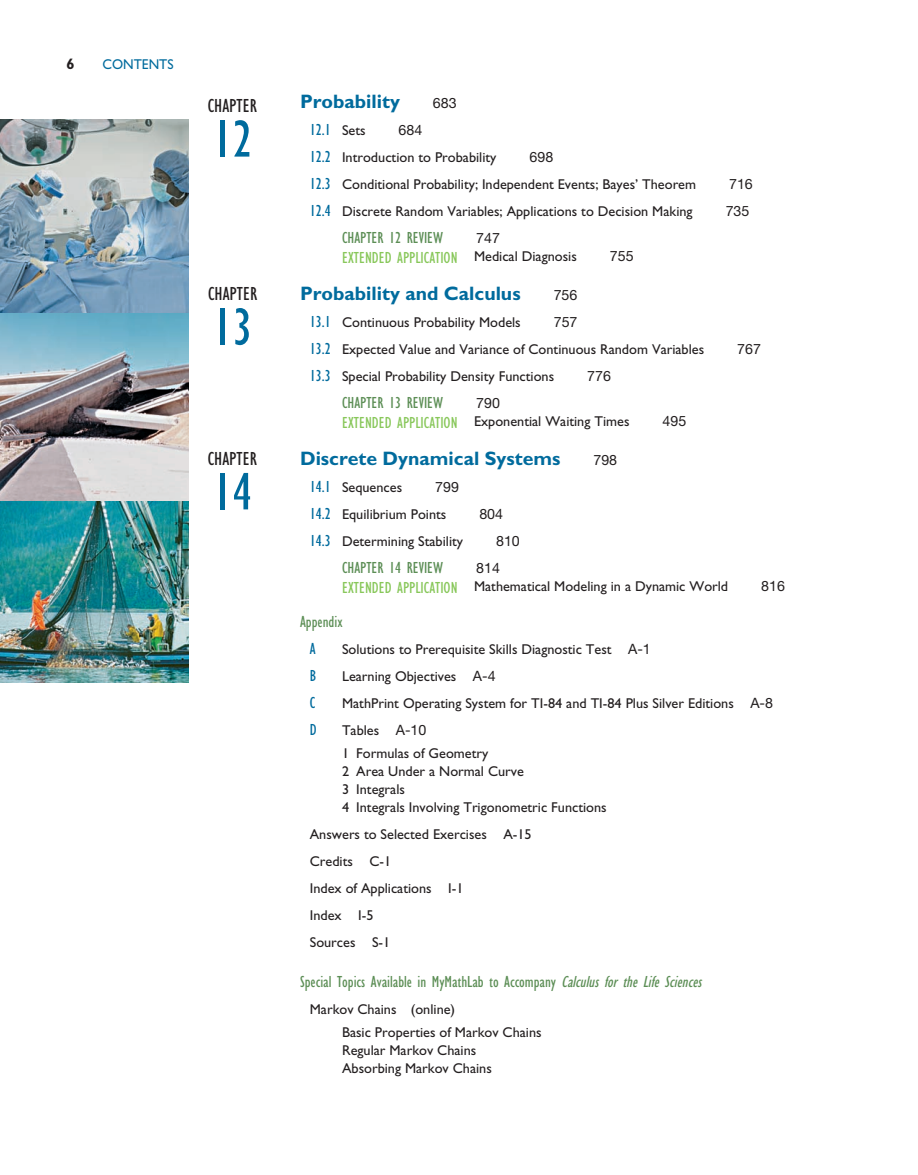
<style>
.page{position:relative;width:918px;height:1175px;background:#fff}
.page>*{position:absolute;margin:0;border:0;box-sizing:border-box;transform-origin:0 0}
.t1{font:condensed 54px "Gill Sans Std";color:#006b9d}
.t2{font:700 19.5px "Gill Sans Std";color:#006b9d}
.t3{font:condensed 19.5px "Gill Sans Std";color:#231f20}
.t4{font:condensed 16.5px/27px "Gill Sans Std";color:#5c8e55;text-align:center}
.t5{font:condensed 16.5px "Gill Sans Std";color:#88c75a}
.t6{font:condensed 16.5px "Gill Sans Std";color:#006b9d}
.t7{font:700 condensed 15px "Gill Sans Std";color:#231f20}
.t8{font:14.25px/27px "Gill Sans Std";color:#231f20}
.t9{font:14.25px "Helvetica Neue LT Std";color:#231f20}
.t10{font:14.25px "Gill Sans Std";color:#006b9d;scale:.95 1}
.s1{font-stretch:normal;font-size:14.25px;color:#231f20}
.s2{font-family:"Helvetica Neue LT Std"}
.s3{font-stretch:condensed;font-size:16.5px;color:#006b9d}
.s4{font-stretch:condensed;font-size:16.5px;color:#88c75a}
.s5{color:#006b9d}
.s6{font-style:italic}
</style>
<div class="page">
<img style="left:0;top:120px;width:189px;height:562px">
<p class="t7" style="left:66px;top:55px;width:9px">6</p>
<p class="t10" style="left:102px;top:56px;width:75px">Contents</p>
<p class="t3" style="left:208px;top:95px;width:48px">CHAPTER</p>
<p class="t1" style="left:213px;top:110px;width:41px">12</p>
<p class="t3" style="left:208px;top:283px;width:48px">CHAPTER</p>
<p class="t1" style="left:213px;top:297px;width:41px">13</p>
<p class="t3" style="left:208px;top:448px;width:48px">CHAPTER</p>
<p class="t1" style="left:213px;top:462px;width:41px">14</p>
<p class="t2" style="left:300px;top:90px;width:101px">Probability</p>
<p class="t9" style="left:433px;top:94px;width:25px">683</p>
<p class="t6" style="left:310px;top:120px;width:57px">12.1 <span class="s1">Sets</span></p>
<p class="t8" style="left:310px;top:117px;width:188px;text-indent:89px"><span class="s2">684<br></span><span class="s3">12.2</span> I ntroduction to Probability</p>
<p class="t8" style="left:310px;top:144px;width:388px;text-indent:220px"><span class="s2">698<br></span><span class="s3">12.3</span> Conditional Probability; Independent Events; Bayes’ Theorem</p>
<p class="t9" style="left:729px;top:175px;width:25px">716</p>
<p class="t8" style="left:310px;top:198px;width:384px"><span class="s3">12.4</span> Discrete Random Variables; Applications to Decision Making</p>
<p class="t9" style="left:726px;top:202px;width:25px">735</p>
<p class="t4" style="left:342px;top:224px;width:103px">CHAPTER 12 REVIEW</p>
<p class="t9" style="left:476px;top:229px;width:25px">747</p>
<p class="t5" style="left:342px;top:248px;width:236px">EXTENDED APPLICATION <span class="s1">Medical Diagnosis</span></p>
<p class="t9" style="left:610px;top:247px;width:25px">755</p>
<p class="t2" style="left:300px;top:282px;width:222px">Probability and Calculus</p>
<p class="t9" style="left:554px;top:286px;width:25px">756</p>
<p class="t8" style="left:310px;top:309px;width:212px"><span class="s3">13.1</span> Continuous Probability Models</p>
<p class="t8" style="left:310px;top:309px;width:396px;text-indent:244px"><span class="s2">757<br></span><span class="s3">13.2</span> Expected Value and Variance of Continuous Random Variables</p>
<p class="t9" style="left:737px;top:340px;width:25px">767</p>
<p class="t8" style="left:310px;top:363px;width:246px"><span class="s3">13.3</span> Special Probability Density Functions</p>
<p class="t9" style="left:587px;top:367px;width:25px">776</p>
<p class="t4" style="left:342px;top:389px;width:103px">CHAPTER 13 REVIEW</p>
<p class="t8" style="left:342px;top:394px;width:289px;line-height:18px;text-align:center"><span class="s2">790<br></span><span class="s4">EXTENDED APPLICATION</span> Exponential Waiting Times</p>
<p class="t2" style="left:300px;top:447px;width:262px">Discrete Dynamical Systems</p>
<p class="t9" style="left:593px;top:451px;width:25px">798</p>
<p class="t8" style="left:310px;top:474px;width:94px"><span class="s3">14.1</span> Sequences</p>
<p class="t8" style="left:310px;top:474px;width:151px;text-indent:125px"><span class="s2">799<br></span><span class="s3">14.2</span> Equilibrium Points</p>
<p class="t9" style="left:479px;top:505px;width:25px">804</p>
<p class="t9" style="left:663px;top:412px;width:25px">495</p>
<p class="t8" style="left:310px;top:528px;width:155px"><span class="s3">14.3</span> Determining Stability</p>
<p class="t9" style="left:496px;top:532px;width:25px">810</p>
<p class="t4" style="left:342px;top:554px;width:103px">CHAPTER 14 REVIEW</p>
<p class="t8" style="left:342px;top:559px;width:388px;line-height:18px;text-indent:134px"><span class="s2">814<br></span><span class="s4">EXTENDED APPLICATION</span> Mathematical Modeling in a Dynamic World</p>
<p class="t4" style="left:282px;top:608px;width:62px">APPENDIX<br><span class="s5">A</span></p>
<p class="t8" style="left:342px;top:636px;width:310px">Solutions to Prerequisite Skills Diagnostic Test <span class="s2">A-1</span></p>
<p class="t9" style="left:761px;top:577px;width:25px">816</p>
<p class="t6" style="left:310px;top:666px;width:8px">B</p>
<p class="t8" style="left:342px;top:663px;width:155px">Learning Objectives <span class="s2">A-4</span></p>
<p class="t6" style="left:310px;top:693px;width:7px">C</p>
<p class="t8" style="left:310px;top:690px;width:465px;text-indent:32px">MathPrint Operating System for TI -84 and TI -84 Plus Silver Editions <span class="s2">A-8<br></span><span class="s3">D</span> Tables <span class="s2">A-10</span></p>
<p class="t8" style="left:342px;top:744px;width:266px;line-height:18px">1 Formulas of Geometry<br>2 Area Under a Normal Curve<br>3 I ntegrals<br>4 I ntegrals Involving Trigonometric Functions</p>
<p class="t8" style="left:310px;top:820px;width:223px">Answers to Selected Exercises A-15<br>Credits C-1<br>Index of Applications I-1<br>Index I-5<br>Sources S-1</p>
<p class="t4" style="left:300px;top:968px;width:407px">SPECIAL TOPICS AVAILABLE IN MYMATHLAB TO ACCOMPANY <span class="s6">Calculus for the Life Sciences</span></p>
<p class="t8" style="left:342px;top:998px;width:201px;line-height:22.5px;text-indent:-32px">Markov Chains (online)<br>Basic Properties of Markov Chains</p>
<p class="t8" style="left:342px;top:1041px;width:151px;line-height:18px">Regular Markov Chains<br>Absorbing Markov Chains</p>
</div>
